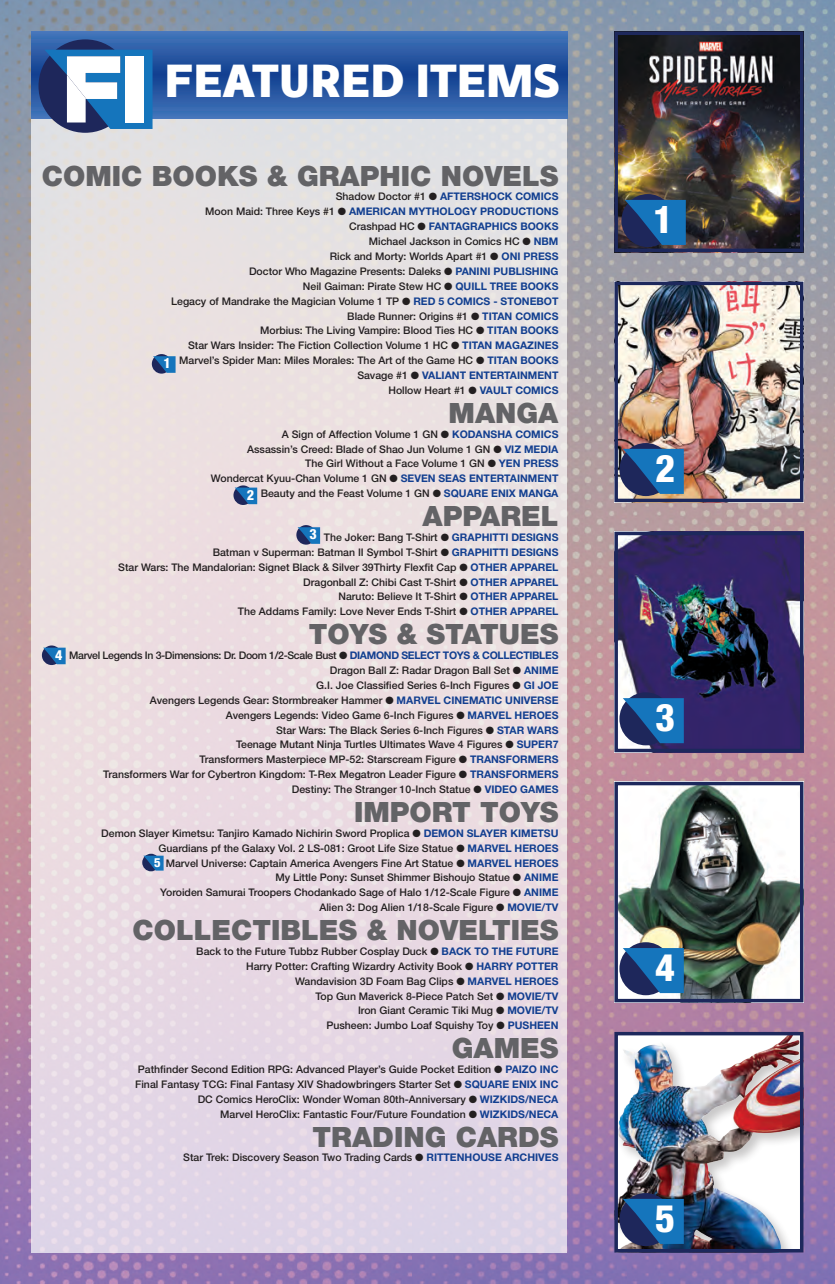
<style>
.page{position:relative;width:835px;height:1284px;background:#fff}
.page>*{position:absolute;margin:0;border:0;box-sizing:border-box;transform-origin:0 0}
.t1{font:700 44.62px "Stilu";letter-spacing:-.01em;color:#fff}
.t2{font:800 condensed 38.15px "Helvetica Neue LT Std";color:#fff}
.t3{font:900 28px "Helvetica Neue LT Std";color:#636366}
.t4{font:800 condensed 14px "Helvetica Neue LT Std";color:#fff}
.t5{font:800 condensed 12.6px "Helvetica Neue LT Std";color:#fff}
.t6{font:500 10.5px/14.9px "Helvetica Neue LT Std";color:#231f20;text-align:right}
.s1{font-weight:700;color:#123f90}
</style>
<div class="page">
<img style="left:0;top:0;width:835px;height:1284px">
<div style="left:32px;top:118px;width:535px;height:1134px;background:#e9dee2"></div>
<svg style="left:32px;top:32px;width:535px;height:86px;background:#2b5ba5"></svg>
<div style="left:39px;top:39px;width:93px;height:94px;background:#1e275b;border-radius:50%"></div>
<svg style="left:44px;top:50px;width:108px;height:79px"></svg>
<div style="left:125px;top:56px;width:19px;height:66px;background:#fff"></div>
<img style="left:619px;top:37px;width:179px;height:210px">
<div style="left:614px;top:32px;width:189px;height:220px;border:4px solid #1d285c"></div>
<img style="left:619px;top:287px;width:179px;height:210px">
<div style="left:614px;top:282px;width:189px;height:220px;border:4px solid #1d285c"></div>
<img style="left:619px;top:537px;width:179px;height:210px">
<div style="left:614px;top:532px;width:189px;height:220px;border:4px solid #1d285c"></div>
<img style="left:619px;top:787px;width:179px;height:210px">
<div style="left:614px;top:782px;width:189px;height:220px;border:4px solid #1d285c"></div>
<div style="left:614px;top:1032px;width:189px;height:220px;background:#231f20;opacity:.25"></div>
<img style="left:736px;top:1037px;width:54px;height:26px">
<div style="left:614px;top:1032px;width:189px;height:220px;border:4px solid #1d285c"></div>
<svg style="left:152px;top:354px;width:19px;height:20px"></svg>
<svg style="left:153px;top:356px;width:23px;height:17px"></svg>
<svg style="left:233px;top:485px;width:20px;height:20px"></svg>
<svg style="left:235px;top:487px;width:22px;height:17px"></svg>
<svg style="left:619px;top:443px;width:53px;height:53px"></svg>
<svg style="left:623px;top:449px;width:61px;height:45px;background:#1d61a0"></svg>
<svg style="left:296px;top:525px;width:20px;height:19px"></svg>
<svg style="left:298px;top:527px;width:22px;height:17px"></svg>
<svg style="left:42px;top:645px;width:19px;height:20px"></svg>
<svg style="left:43px;top:647px;width:23px;height:17px"></svg>
<svg style="left:619px;top:942px;width:53px;height:53px"></svg>
<svg style="left:623px;top:948px;width:61px;height:45px;background:#1d61a1"></svg>
<svg style="left:142px;top:853px;width:18px;height:18px"></svg>
<svg style="left:143px;top:855px;width:21px;height:15px"></svg>
<div style="left:619px;top:1193px;width:53px;height:53px;background:#1e275b;border-radius:50%"></div>
<svg style="left:623px;top:1199px;width:61px;height:45px"></svg>
<div style="left:621px;top:194px;width:53px;height:53px;background:#1e275b;border-radius:50%"></div>
<svg style="left:625px;top:200px;width:61px;height:45px"></svg>
<div style="left:619px;top:692px;width:53px;height:53px;background:#1e275b;border-radius:50%"></div>
<svg style="left:623px;top:698px;width:61px;height:45px"></svg>
<h1 class="t1" style="left:164px;top:51px;width:397px">FEATURED ITEMS</h1>
<h3 class="t3" style="left:42px;top:159px;width:518px">COMIC BOOKS &amp; GRAPHIC NOVELS</h3>
<p class="t6" style="left:171px;top:189px;width:389px">Shadow Doctor #1 ● <span class="s1">AFTERSHOCK COMICS<br></span>Moon Maid: Three Keys #1 ● <span class="s1">AMERICAN MYTHOLOGY PRODUCTIONS </span>Crashpad HC ● <span class="s1">FANTAGRAPHICS BOOKS<br></span>Michael Jackson in Comics HC ● <span class="s1">NBM<br></span>Rick and Morty: Worlds Apart #1 ● <span class="s1">ONI PRESS<br></span>Doctor Who Magazine Presents: Daleks ● <span class="s1">PANINI PUBLISHING<br></span>Neil Gaiman: Pirate Stew HC ● <span class="s1">QUILL TREE BOOKS<br></span>Legacy of Mandrake the Magician Volume 1 TP ● <span class="s1">RED 5 COMICS - STONEBOT </span>Blade Runner: Origins #1 ● <span class="s1">TITAN COMICS<br></span>Morbius: The Living Vampire: Blood Ties HC ● <span class="s1">TITAN BOOKS<br></span>Star Wars Insider: The Fiction Collection Volume 1 HC ● <span class="s1">TITAN MAGAZINES </span>Marvel’s Spider Man: Miles Morales: The Art of the Game HC ● <span class="s1">TITAN BOOKS </span>Savage #1 ● <span class="s1">VALIANT ENTERTAINMENT<br></span>Hollow Heart #1 ● <span class="s1">VAULT COMICS</span></p>
<h3 class="t3" style="left:448px;top:396px;width:111px">MANGA</h3>
<p class="t6" style="left:211px;top:426px;width:349px">A Sign of Affection Volume 1 GN ● <span class="s1">KODANSHA COMICS<br></span>Assassin’s Creed: Blade of Shao Jun Volume 1 GN ● <span class="s1">VIZ MEDIA<br></span>The Girl Without a Face Volume 1 GN ● <span class="s1">YEN PRESS<br></span>Wondercat Kyuu-Chan Volume 1 GN ● <span class="s1">SEVEN SEAS ENTERTAINMENT </span>Beauty and the Feast Volume 1 GN ● <span class="s1">SQUARE ENIX MANGA</span></p>
<h3 class="t3" style="left:422px;top:499px;width:137px">APPAREL</h3>
<p class="t6" style="left:118px;top:529px;width:442px">The Joker: Bang T-Shirt ● <span class="s1">GRAPHITTI DESIGNS<br></span>Batman v Superman: Batman II Symbol T-Shirt ● <span class="s1">GRAPHITTI DESIGNS<br></span>Star Wars: The Mandalorian: Signet Black &amp; Silver 39Thirty Flexfit Cap ● <span class="s1">OTHER APPAREL </span>Dragonball Z: Chibi Cast T-Shirt ● <span class="s1">OTHER APPAREL<br></span>Naruto: Believe It T-Shirt ● <span class="s1">OTHER APPAREL<br></span>The Addams Family: Love Never Ends T-Shirt ● <span class="s1">OTHER APPAREL</span></p>
<h3 class="t3" style="left:309px;top:617px;width:251px">TOYS &amp; STATUES</h3>
<p class="t6" style="left:69px;top:648px;width:491px">Marvel Legends In 3-Dimensions: Dr. Doom 1/2-Scale Bust ● <span class="s1">DIAMOND SELECT TOYS &amp; COLLECTIBLES </span>Dragon Ball Z: Radar Dragon Ball Set ● <span class="s1">ANIME<br></span>G.I. Joe Classified Series 6-Inch Figures ● <span class="s1">GI JOE<br></span>Avengers Legends Gear: Stormbreaker Hammer ● <span class="s1">MARVEL CINEMATIC UNIVERSE<br></span>Avengers Legends: Video Game 6-Inch Figures ● <span class="s1">MARVEL HEROES<br></span>Star Wars: The Black Series 6-Inch Figures ● <span class="s1">STAR WARS<br></span>Teenage Mutant Ninja Turtles Ultimates Wave 4 Figures ● <span class="s1">SUPER7<br></span>Transformers Masterpiece MP-52: Starscream Figure ● <span class="s1">TRANSFORMERS<br></span>Transformers War for Cybertron Kingdom: T-Rex Megatron Leader Figure ● <span class="s1">TRANSFORMERS </span>Destiny: The Stranger 10-Inch Statue ● <span class="s1">VIDEO GAMES</span></p>
<h3 class="t3" style="left:354px;top:795px;width:206px">IMPORT TOYS</h3>
<p class="t6" style="left:101px;top:825px;width:459px">Demon Slayer Kimetsu: Tanjiro Kamado Nichirin Sword Proplica ● <span class="s1">DEMON SLAYER KIMETSU </span>Guardians pf the Galaxy Vol. 2 LS-081: Groot Life Size Statue ● <span class="s1">MARVEL HEROES<br></span>Marvel Universe: Captain America Avengers Fine Art Statue ● <span class="s1">MARVEL HEROES<br></span>My Little Pony: Sunset Shimmer Bishoujo Statue ● <span class="s1">ANIME<br></span>Yoroiden Samurai Troopers Chodankado Sage of Halo 1/12-Scale Figure ● <span class="s1">ANIME<br></span>Alien 3: Dog Alien 1/18-Scale Figure ● <span class="s1">MOVIE/TV</span></p>
<h3 class="t3" style="left:132px;top:913px;width:427px">COLLECTIBLES &amp; NOVELTIES</h3>
<p class="t6" style="left:196px;top:943px;width:364px">Back to the Future Tubbz Rubber Cosplay Duck ● <span class="s1">BACK TO THE FUTURE </span>Harry Potter: Crafting Wizardry Activity Book ● <span class="s1">HARRY POTTER </span>Wandavision 3D Foam Bag Clips ● <span class="s1">MARVEL HEROES<br></span>Top Gun Maverick 8-Piece Patch Set ● <span class="s1">MOVIE/TV<br></span>Iron Giant Ceramic Tiki Mug ● <span class="s1">MOVIE/TV<br></span>Pusheen: Jumbo Loaf Squishy Toy ● <span class="s1">PUSHEEN</span></p>
<h3 class="t3" style="left:452px;top:1031px;width:108px">GAMES</h3>
<p class="t6" style="left:135px;top:1061px;width:425px">Pathfinder Second Edition RPG: Advanced Player’s Guide Pocket Edition ● <span class="s1">PAIZO INC </span>Final Fantasy TCG: Final Fantasy XIV Shadowbringers Starter Set ● <span class="s1">SQUARE ENIX INC </span>DC Comics HeroClix: Wonder Woman 80th-Anniversary ● <span class="s1">WIZKIDS/NECA<br></span>Marvel HeroClix: Fantastic Four/Future Foundation ● <span class="s1">WIZKIDS/NECA</span></p>
<h3 class="t3" style="left:313px;top:1120px;width:247px">TRADING CARDS</h3>
<p class="t6" style="left:183px;top:1150px;width:377px">Star Trek: Discovery Season Two Trading Cards ● <span class="s1">RITTENHOUSE ARCHIVES</span></p>
<h3 class="t4" style="left:164px;top:354px;width:9px">1</h3>
<h3 class="t4" style="left:247px;top:486px;width:9px">2</h3>
<h3 class="t4" style="left:309px;top:525px;width:9px">3</h3>
<h3 class="t4" style="left:55px;top:646px;width:9px">4</h3>
<p class="t5" style="left:154px;top:854px;width:8px">5</p>
<h2 class="t2" style="left:653px;top:195px;width:21px">1</h2>
<h2 class="t2" style="left:655px;top:444px;width:21px">2</h2>
<h2 class="t2" style="left:655px;top:693px;width:21px">3</h2>
<h2 class="t2" style="left:655px;top:943px;width:21px">4</h2>
<h2 class="t2" style="left:655px;top:1194px;width:21px">5</h2>
</div>
